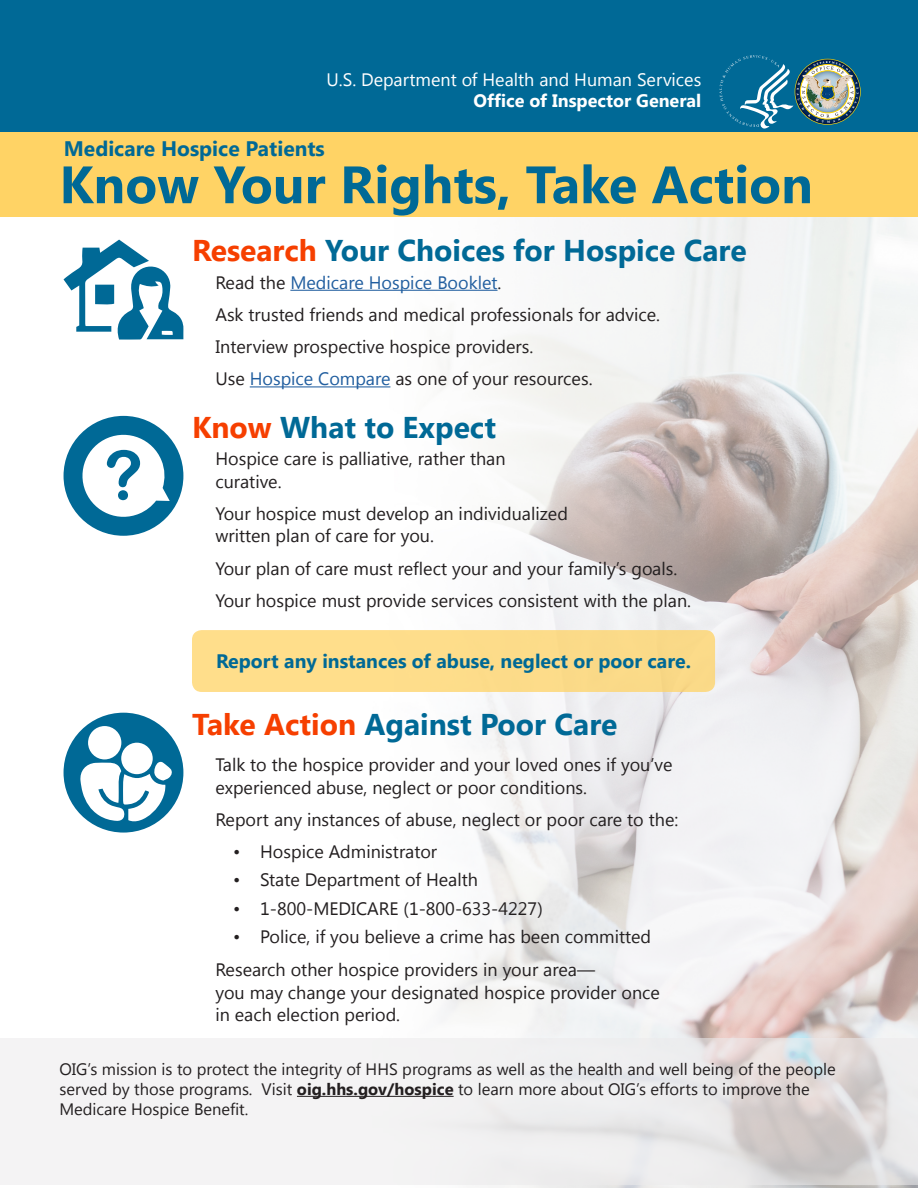
<style>
.page{position:relative;width:918px;height:1188px;background:#fff}
.page>*{position:absolute;margin:0;border:0;box-sizing:border-box;transform-origin:0 0}
.t1{font:700 52.5px "Segoe UI";color:#006996}
.t2{font:700 30px "Segoe UI";color:#006996}
.t3{font:700 21px "Segoe UI";color:#006996}
.t4{font:700 19.5px "Segoe UI";color:#006996}
.t5{font:18px/22.5px "Segoe UI";color:#231f20}
.t6{font:18px "Segoe UI";color:#fff}
.t7{font:18px "Segoe UI";color:#215e9f}
.t8{font:700 18px "Segoe UI";color:#fff}
.t9{font:16.5px/19.8px "Segoe UI";color:#231f20}
.s1{color:#f63f00}
.s2{color:#231f20}
.s3{color:#215e9f}
.s4{font-weight:700}
</style>
<div class="page">
<img style="left:274px;top:217px;width:644px;height:970px">
<div style="left:0;top:131px;width:918px;height:86px;background:#ffd365"></div>
<svg style="left:0;top:1038px;width:918px;height:146px;fill:#f2f1f2"></svg>
<div style="left:0;top:0;width:918px;height:131px;background:#006996"></div>
<hr style="left:297px;top:1096px;width:157px;height:1px;background:#231f20">
<hr style="left:290px;top:290px;width:208px;height:1px;background:#215e9f">
<hr style="left:250px;top:386px;width:140px;height:1px;background:#215e9f">
<svg style="left:64px;top:240px;width:119px;height:100px"></svg>
<div style="left:64px;top:713px;width:119px;height:120px;background:#006996;border-radius:50%"></div>
<div style="left:88px;top:726px;width:33px;height:34px;background:#fff;border-radius:50%"></div>
<div style="left:121px;top:743px;width:32px;height:31px;background:#fff;border-radius:50%"></div>
<svg style="left:80px;top:762px;width:92px;height:61px"></svg>
<img style="left:719px;top:55px;width:142px;height:74px">
<div style="left:64px;top:416px;width:119px;height:120px;background:#006996;border-radius:50%"></div>
<svg style="left:77px;top:429px;width:93px;height:93px"></svg>
<div style="left:192px;top:630px;width:523px;height:62px;background:#fedd8a;border-radius:10px"></div>
<p class="t6" style="left:327px;top:67px;width:376px">U.S. Department of Health and Human Services</p>
<p class="t8" style="left:474px;top:88px;width:229px">Office of Inspector General</p>
<p class="t3" style="left:64px;top:133px;width:262px">Medicare Hospice Patients</p>
<p class="t1" style="left:59px;top:147px;width:755px">Know Your Rights, Take Action</p>
<p class="t2" style="left:192px;top:229px;width:556px"><span class="s1">Research</span> Your Choices for Hospice Care</p>
<p class="t7" style="left:215px;top:270px;width:288px"><span class="s2">Read the</span> Medicare Hospice Booklet<span class="s2">.</span></p>
<p class="t5" style="left:215px;top:302px;width:446px">Ask trusted friends and medical professionals for advice.</p>
<p class="t5" style="left:215px;top:335px;width:320px">Interview prospective hospice providers.</p>
<p class="t5" style="left:215px;top:367px;width:379px">Use <span class="s3">Hospice Compare</span> as one of your resources.</p>
<p class="t2" style="left:192px;top:406px;width:306px"><span class="s1">Know</span> What to Expect</p>
<p class="t5" style="left:215px;top:447px;width:292px">Hospice care is palliative, rather than curative.</p>
<p class="t5" style="left:215px;top:501px;width:354px">Your hospice must develop an individualized written plan of care for you.</p>
<p class="t5" style="left:215px;top:556px;width:463px">Your plan of care must reflect your and your family’s goals.</p>
<p class="t5" style="left:215px;top:588px;width:477px">Your hospice must provide services consistent with the plan.</p>
<p class="t4" style="left:216px;top:647px;width:476px">Report any instances of abuse, neglect or poor care.</p>
<p class="t2" style="left:192px;top:702px;width:427px"><span class="s1">Take Action</span> Against Poor Care</p>
<p class="t5" style="left:215px;top:753px;width:459px">Talk to the hospice provider and your loved ones if you’ve experienced abuse, neglect or poor conditions.</p>
<p class="t5" style="left:215px;top:808px;width:464px">Report any instances of abuse, neglect or poor care to the:</p>
<p class="t5" style="left:233px;top:839px;width:206px">• Hospice Administrator</p>
<p class="t5" style="left:233px;top:868px;width:246px">• State Department of Health</p>
<p class="t5" style="left:233px;top:896px;width:311px">• 1-800-MEDICARE (1-800-633-4227)</p>
<p class="t5" style="left:233px;top:924px;width:420px">• Police, if you believe a crime has been committed</p>
<p class="t5" style="left:215px;top:958px;width:446px">Research other hospice providers in your area—<br>you may change your designated hospice provider once in each election period.</p>
<p class="t9" style="left:59px;top:1059px;width:778px">OIG’s mission is to protect the integrity of HHS programs as well as the health and well being of the people served by those programs. Visit <span class="s4">oig.hhs.gov/hospice</span> to learn more about OIG’s efforts to improve the<br>Medicare Hospice Benefit.</p>
</div>
